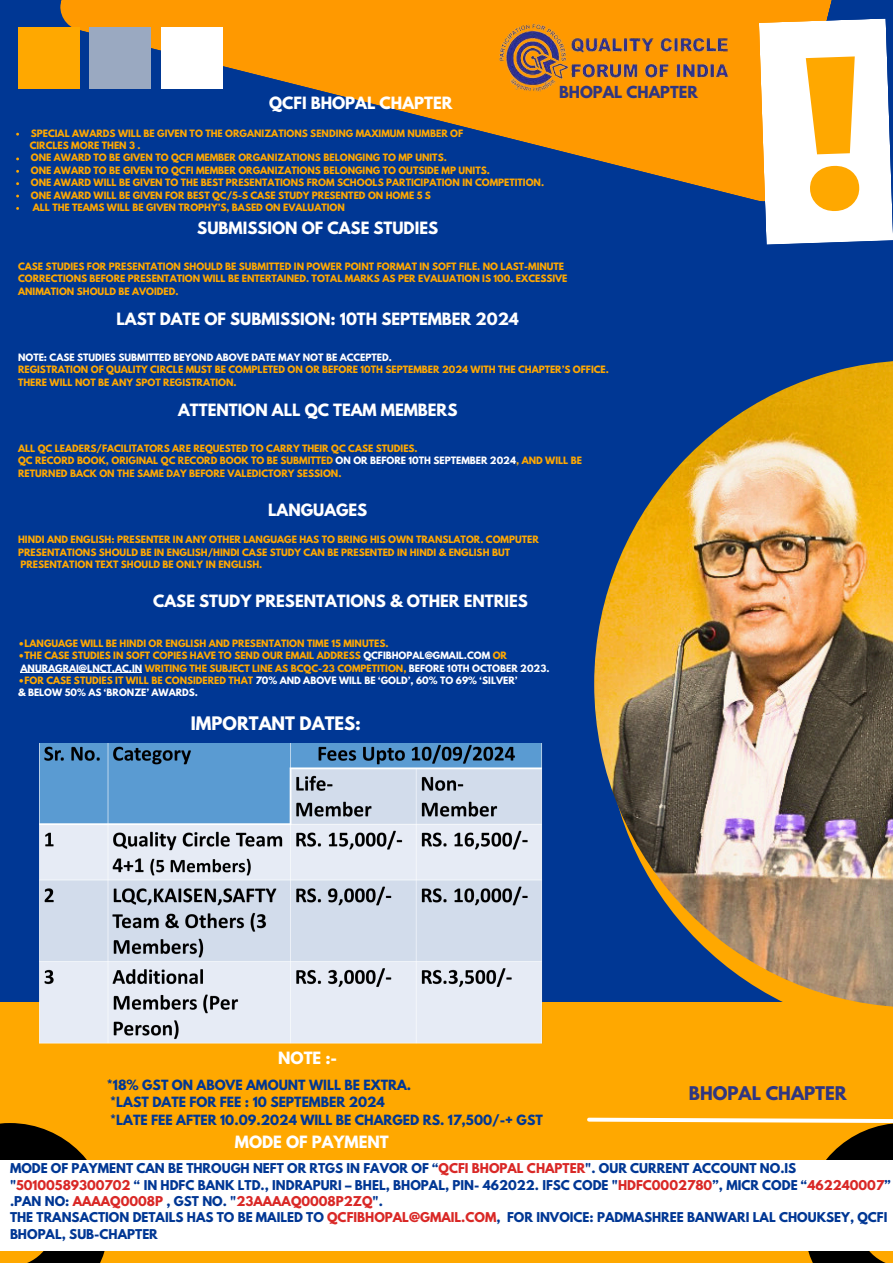
<style>
.page{position:relative;width:893px;height:1263px;background:#003794}
.page>*{position:absolute;margin:0;border:0;box-sizing:border-box;transform-origin:0 0}
.t1{font:700 16.73px "League Spartan";color:#303681}
.t2{font:700 16.5px "League Spartan";color:#fff}
.t3{font:700 15px "League Spartan";color:#fff}
.t4{font:700 14.7px "League Spartan";color:#303681}
.t5{font:700 12.52px/17.2px "League Spartan";color:#003794}
.t6{font:700 12px/16.4px "League Spartan";color:#003794}
.t7{font:700 9px/12.4px "League Spartan";color:#ffa800}
.t8{font:700 9px/12.4px "League Spartan";color:#fff}
.s1{color:#fff}
.s2{color:#ffa800}
.s3{color:#d92826}
</style>
<div class="page">
<div style="left:0;top:1002px;width:893px;height:261px;background:#ffa800"></div>
<svg style="left:60px;top:0;width:772px;height:201px"></svg>
<div style="left:89px;top:27px;width:62px;height:62px;background:#9aa9c1"></div>
<div style="left:18px;top:27px;width:62px;height:62px;background:#ffa800"></div>
<div style="left:161px;top:27px;width:62px;height:62px;background:#fff"></div>
<hr style="left:21px;top:672px;width:121px;height:1px;background:#fff">
<img style="left:496px;top:13px;width:242px;height:90px">
<img style="left:594px;top:361px;width:299px;height:646px">
<svg style="left:0;top:1123px;width:109px;height:140px;fill:#000"></svg>
<svg style="left:804px;top:1125px;width:89px;height:138px;fill:#000"></svg>
<div style="left:0;top:1160px;width:893px;height:90px;background:#fff"></div>
<svg style="left:587px;top:1117px;width:306px;height:8px"></svg>
<img style="left:39px;top:744px;width:503px;height:300px">
<svg style="left:759px;top:18px;width:134px;height:227px;background:#f1f1f2"></svg>
<h2 class="t3" style="left:269px;top:96px;width:185px">QCFI BHOPAL CHAPTER</h2>
<h4 class="t7" style="left:31px;top:128px;width:434px">SPECIAL AWARDS WILL BE GIVEN TO THE ORGANIZATIONS SENDING MAXIMUM NUMBER OF</h4>
<h2 class="t7" style="left:30px;top:140px;width:113px">CIRCLES MORE THEN 3 .</h2>
<h4 class="t7" style="left:31px;top:153px;width:417px">ONE AWARD TO BE GIVEN TO QCFI MEMBER ORGANIZATIONS BELONGING TO MP UNITS.</h4>
<h2 class="t7" style="left:31px;top:165px;width:460px">ONE AWARD TO BE GIVEN TO QCFI MEMBER ORGANIZATIONS BELONGING TO OUTSIDE MP UNITS.</h2>
<h4 class="t7" style="left:31px;top:178px;width:515px">ONE AWARD WILL BE GIVEN TO THE BEST PRESENTATIONS FROM SCHOOLS PARTICIPATION IN COMPETITION.</h4>
<h1 class="t7" style="left:31px;top:190px;width:402px">ONE AWARD WILL BE GIVEN FOR BEST QC/5-S CASE STUDY PRESENTED ON HOME 5 S</h1>
<p class="t7" style="left:33px;top:202px;width:314px">ALL THE TEAMS WILL BE GIVEN TROPHY’S, BASED ON EVALUATION</p>
<h2 class="t4" style="left:559px;top:85px;width:140px">BHOPAL CHAPTER</h2>
<p class="t3" style="left:197px;top:220px;width:242px">SUBMISSION OF CASE STUDIES</p>
<h2 class="t7" style="left:18px;top:261px;width:551px">CASE STUDIES FOR PRESENTATION SHOULD BE SUBMITTED IN POWER POINT FORMAT IN SOFT FILE. NO LAST-MINUTE<br>CORRECTIONS BEFORE PRESENTATION WILL BE ENTERTAINED. TOTAL MARKS AS PER EVALUATION IS 100. EXCESSIVE<br>ANIMATION SHOULD BE AVOIDED.</h2>
<p class="t3" style="left:116px;top:311px;width:404px">LAST DATE OF SUBMISSION: 10TH SEPTEMBER 2024</p>
<h2 class="t7" style="left:18px;top:352px;width:592px"><span class="s1">NOTE: CASE STUDIES SUBMITTED BEYOND ABOVE DATE MAY NOT BE ACCEPTED.<br></span>REGISTRATION OF QUALITY CIRCLE MUST BE COMPLETED ON OR BEFORE 10TH SEPTEMBER 2024 WITH THE CHAPTER’S OFFICE.<br>THERE WILL NOT BE ANY SPOT REGISTRATION.</h2>
<p class="t3" style="left:178px;top:403px;width:281px">ATTENTION ALL QC TEAM MEMBERS</p>
<h4 class="t7" style="left:18px;top:443px;width:565px">ALL QC LEADERS/FACILITATORS ARE REQUESTED TO CARRY THEIR QC CASE STUDIES.<br>QC RECORD BOOK, ORIGINAL QC RECORD BOOK TO BE SUBMITTED <span class="s1">ON OR BEFORE 10TH SEPTEMBER 2024</span>, AND WILL BE<br>RETURNED BACK ON THE SAME DAY BEFORE VALEDICTORY SESSION.</h4>
<p class="t3" style="left:268px;top:502px;width:101px">LANGUAGES</p>
<p class="t7" style="left:18px;top:535px;width:522px">HINDI AND ENGLISH: PRESENTER IN ANY OTHER LANGUAGE HAS TO BRING HIS OWN TRANSLATOR. COMPUTER<br>PRESENTATIONS SHOULD BE IN ENGLISH/HINDI CASE STUDY CAN BE PRESENTED IN HINDI &amp; ENGLISH BUT<br>PRESENTATION TEXT SHOULD BE ONLY IN ENGLISH.</p>
<p class="t3" style="left:153px;top:593px;width:376px">CASE STUDY PRESENTATIONS &amp; OTHER ENTRIES</p>
<p class="t7" style="left:18px;top:638px;width:372px">•LANGUAGE WILL BE HINDI OR ENGLISH AND PRESENTATION TIME 15 MINUTES.</p>
<p class="t7" style="left:18px;top:650px;width:533px">•THE CASE STUDIES IN SOFT COPIES HAVE TO SEND OUR EMAIL ADDRESS <span class="s1">QCFIBHOPAL@GMAIL.COM</span> OR<br><span class="s1">ANURAGRAI@LNCT.AC.IN</span> WRITING THE SUBJECT LINE AS BCQC-23 COMPETITION, <span class="s1">BEFORE 10TH OCTOBER 2023.</span></p>
<p class="t8" style="left:18px;top:675px;width:501px"><span class="s2">•FOR CASE STUDIES IT WILL BE CONSIDERED THAT</span> 70% AND ABOVE WILL BE ‘GOLD’, 60% TO 69% ‘SILVER’ &amp; BELOW 50% AS ‘BRONZE’ AWARDS.</p>
<h2 class="t2" style="left:191px;top:715px;width:172px">IMPORTANT DATES:</h2>
<h1 class="t3" style="left:278px;top:1050px;width:61px">NOTE :-</h1>
<h2 class="t5" style="left:107px;top:1078px;width:437px">*18% GST ON ABOVE AMOUNT WILL BE EXTRA.<br>*LAST DATE FOR FEE : 10 SEPTEMBER 2024<br>*LATE FEE AFTER 10.09.2024 WILL BE CHARGED RS. 17,500/-+ GST</h2>
<h3 class="t3" style="left:235px;top:1134px;width:155px">MODE OF PAYMENT</h3>
<h2 class="t1" style="left:689px;top:1084px;width:159px">BHOPAL CHAPTER</h2>
<h3 class="t6" style="left:10px;top:1162px;width:882px">MODE OF PAYMENT CAN BE THROUGH NEFT OR RTGS IN FAVOR OF “<span class="s3">QCFI BHOPAL CHAPTER</span>". OUR CURRENT ACCOUNT NO.IS "<span class="s3">50100589300702</span> “ IN HDFC BANK LTD., INDRAPURI – BHEL, BHOPAL, PIN- 462022. IFSC CODE "<span class="s3">HDFC0002780</span>”, MICR CODE “<span class="s3">462240007</span>” .PAN NO: <span class="s3">AAAAQ0008P</span> , GST NO. "<span class="s3">23AAAAQ0008P2ZQ</span>".<br>THE TRANSACTION DETAILS HAS TO BE MAILED TO <span class="s3">QCFIBHOPAL@GMAIL.COM</span>, FOR INVOICE: PADMASHREE BANWARI LAL CHOUKSEY, QCFI BHOPAL, SUB-CHAPTER</h3>
</div>
